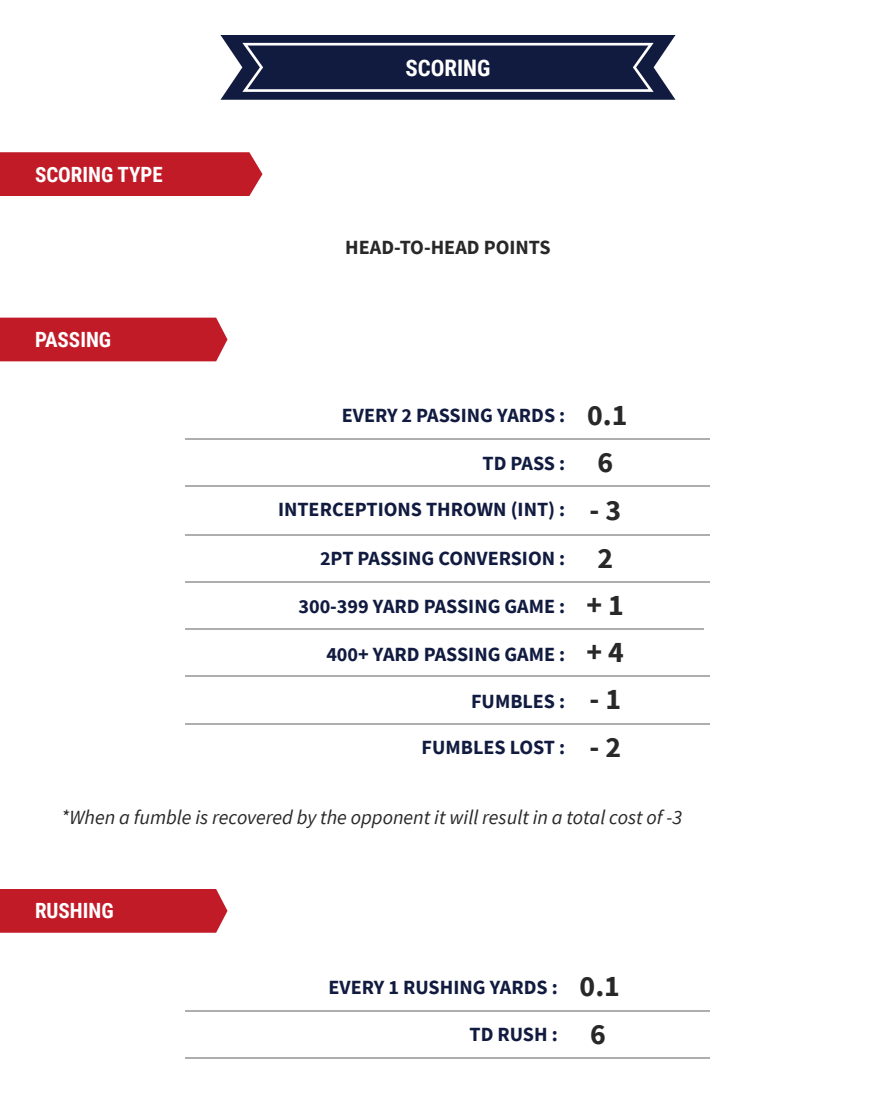
<style>
.page{position:relative;width:896px;height:1120px;background:#fff}
.page>*{position:absolute;margin:0;border:0;box-sizing:border-box;transform-origin:0 0}
.t1{font:700 22.75px "Roboto Condensed";color:#fff}
.t2{font:700 21px "Roboto Condensed";color:#fff}
.t3{font:700 20.12px "Source Sans Pro";color:#111b40}
.t4{font:italic 20.12px "Source Sans Pro";color:#282828}
.t5{font:700 20.12px "Source Sans Pro";color:#282828}
.s1{font-size:29.75px;color:#282828}
</style>
<div class="page">
<hr style="left:186px;top:1057px;width:524px;height:2px;background:#aeaeae">
<hr style="left:186px;top:1010px;width:524px;height:2px;background:#aeaeae">
<div style="left:0;top:889px;width:228px;height:44px;background:#c21b28"></div>
<hr style="left:186px;top:723px;width:524px;height:1px;background:#aeaeae">
<hr style="left:186px;top:676px;width:524px;height:1px;background:#aeaeae">
<hr style="left:186px;top:628px;width:518px;height:2px;background:#aeaeae">
<hr style="left:186px;top:581px;width:524px;height:2px;background:#aeaeae">
<hr style="left:186px;top:534px;width:524px;height:2px;background:#aeaeae">
<hr style="left:186px;top:486px;width:524px;height:1px;background:#aeaeae">
<hr style="left:186px;top:438px;width:524px;height:2px;background:#aeaeae">
<div style="left:0;top:318px;width:228px;height:43px;background:#c21b28"></div>
<div style="left:0;top:152px;width:262px;height:44px;background:#c21b28"></div>
<svg style="left:220px;top:35px;width:456px;height:65px;background:#313a5a"></svg>
<p class="t2" style="left:35px;top:159px;width:129px">SCORING TYPE</p>
<p class="t2" style="left:35px;top:325px;width:78px">PASSING</p>
<p class="t1" style="left:406px;top:52px;width:86px">SCORING</p>
<p class="t5" style="left:345px;top:234px;width:207px">HEAD-TO-HEAD POINTS</p>
<p class="t3" style="left:342px;top:402px;width:287px">EVERY 2 PASSING YARDS : <span class="s1">0.1</span></p>
<p class="t3" style="left:483px;top:449px;width:132px">TD PASS : <span class="s1">6</span></p>
<p class="t3" style="left:278px;top:496px;width:345px">INTERCEPTIONS THROWN (INT) : <span class="s1">- 3</span></p>
<p class="t3" style="left:320px;top:545px;width:295px">2PT PASSING CONVERSION : <span class="s1">2</span></p>
<p class="t3" style="left:298px;top:593px;width:327px">300-399 YARD PASSING GAME : <span class="s1">+ 1</span></p>
<p class="t3" style="left:326px;top:640px;width:299px">400+ YARD PASSING GAME : <span class="s1">+ 4</span></p>
<p class="t3" style="left:471px;top:687px;width:151px">FUMBLES : <span class="s1">- 1</span></p>
<p class="t3" style="left:422px;top:734px;width:201px">FUMBLES LOST : <span class="s1">- 2</span></p>
<p class="t4" style="left:61px;top:804px;width:622px">*When a fumble is recovered by the opponent it will result in a total cost of -3</p>
<p class="t2" style="left:35px;top:896px;width:80px">RUSHING</p>
<p class="t3" style="left:329px;top:973px;width:293px">EVERY 1 RUSHING YARDS : <span class="s1">0.1</span></p>
<p class="t3" style="left:469px;top:1021px;width:138px">TD RUSH : <span class="s1">6</span></p>
</div>
